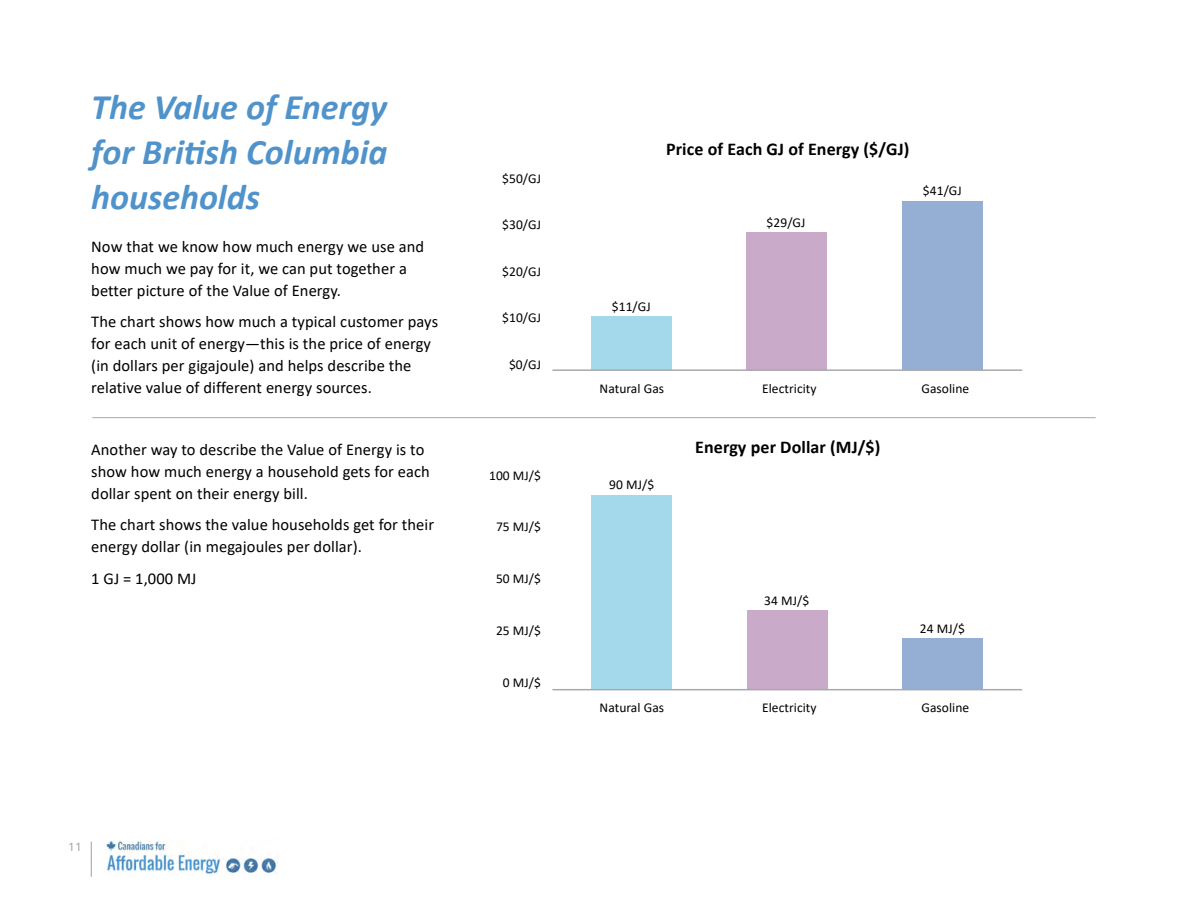
<style>
.page{position:relative;width:1188px;height:918px;background:#fff}
.page>*{position:absolute;margin:0;border:0;box-sizing:border-box;transform-origin:0 0}
.t1{font:italic 700 36px/45px "Calibri";color:#5093cb;text-align:justify}
.t2{font:700 18px "Calibri";letter-spacing:.005em;color:#000}
.t3{font:16.5px/21.8px "Calibri";letter-spacing:.005em;color:#000}
.t4{font:13.5px "Calibri";letter-spacing:.005em;color:#000}
.t5{font:12px "Humanist 777 BT Roman B";color:#a7a9ac}
</style>
<div class="page">
<img style="left:106px;top:840px;width:172px;height:36px">
<hr style="left:91px;top:842px;width:1px;height:35px;background:#a7a9ac">
<div style="left:746px;top:232px;width:81px;height:138px;background:#c9aac8"></div>
<hr style="left:92px;top:417px;width:1004px;height:1px;background:#a7a9ac">
<div style="left:902px;top:201px;width:81px;height:169px;background:#95afd4"></div>
<div style="left:591px;top:316px;width:81px;height:54px;background:#a4d9ec"></div>
<div style="left:902px;top:638px;width:81px;height:51px;background:#95afd4"></div>
<div style="left:747px;top:610px;width:81px;height:79px;background:#c9aac8"></div>
<div style="left:591px;top:496px;width:81px;height:193px;background:#a4d9ec"></div>
<hr style="left:552px;top:369px;width:470px;height:2px;background:#a7a9ac">
<hr style="left:552px;top:689px;width:470px;height:1px;background:#a7a9ac">
<h1 class="t1" style="left:91px;top:83px;width:298px">The Value of Energy for British Columbia households</h1>
<p class="t3" style="left:91px;top:236px;width:334px">Now that we know how much energy we use and how much we pay for it, we can put together a better picture of the Value of Energy.</p>
<p class="t3" style="left:91px;top:310px;width:348px">The chart shows how much a typical customer pays for each unit of energy—this is the price of energy (in dollars per gigajoule) and helps describe the relative value of different energy sources.</p>
<p class="t3" style="left:91px;top:439px;width:340px">Another way to describe the Value of Energy is to show how much energy a household gets for each dollar spent on their energy bill.</p>
<p class="t3" style="left:91px;top:514px;width:344px">The chart shows the value households get for their energy dollar (in megajoules per dollar).</p>
<p class="t3" style="left:91px;top:567px;width:107px">1 GJ = 1,000 MJ</p>
<p class="t4" style="left:502px;top:169px;width:40px">$50/GJ</p>
<p class="t4" style="left:502px;top:215px;width:40px">$30/GJ</p>
<p class="t4" style="left:502px;top:262px;width:40px">$20/GJ</p>
<p class="t4" style="left:502px;top:308px;width:40px">$10/GJ</p>
<p class="t4" style="left:509px;top:355px;width:33px">$0/GJ</p>
<p class="t4" style="left:489px;top:466px;width:53px">100 MJ/$</p>
<p class="t4" style="left:496px;top:518px;width:47px">75 MJ/$</p>
<p class="t4" style="left:496px;top:569px;width:47px">50 MJ/$</p>
<p class="t4" style="left:496px;top:621px;width:47px">25 MJ/$</p>
<p class="t4" style="left:503px;top:673px;width:40px">0 MJ/$</p>
<p class="t5" style="left:68px;top:839px;width:15px">11</p>
<p class="t2" style="left:666px;top:136px;width:245px">Price of Each GJ of Energy ($/GJ)</p>
<p class="t4" style="left:767px;top:213px;width:40px">$29/GJ</p>
<p class="t4" style="left:923px;top:181px;width:40px">$41/GJ</p>
<p class="t4" style="left:612px;top:297px;width:40px">$11/GJ</p>
<p class="t4" style="left:600px;top:379px;width:66px">Natural Gas</p>
<p class="t4" style="left:762px;top:379px;width:56px">Electricity</p>
<p class="t4" style="left:921px;top:379px;width:49px">Gasoline</p>
<p class="t4" style="left:609px;top:475px;width:47px">90 MJ/$</p>
<p class="t2" style="left:695px;top:435px;width:187px">Energy per Dollar (MJ/$)</p>
<p class="t4" style="left:764px;top:592px;width:47px">34 MJ/$</p>
<p class="t4" style="left:920px;top:619px;width:47px">24 MJ/$</p>
<p class="t4" style="left:600px;top:699px;width:66px">Natural Gas</p>
<p class="t4" style="left:762px;top:699px;width:56px">Electricity</p>
<p class="t4" style="left:921px;top:699px;width:49px">Gasoline</p>
</div>
